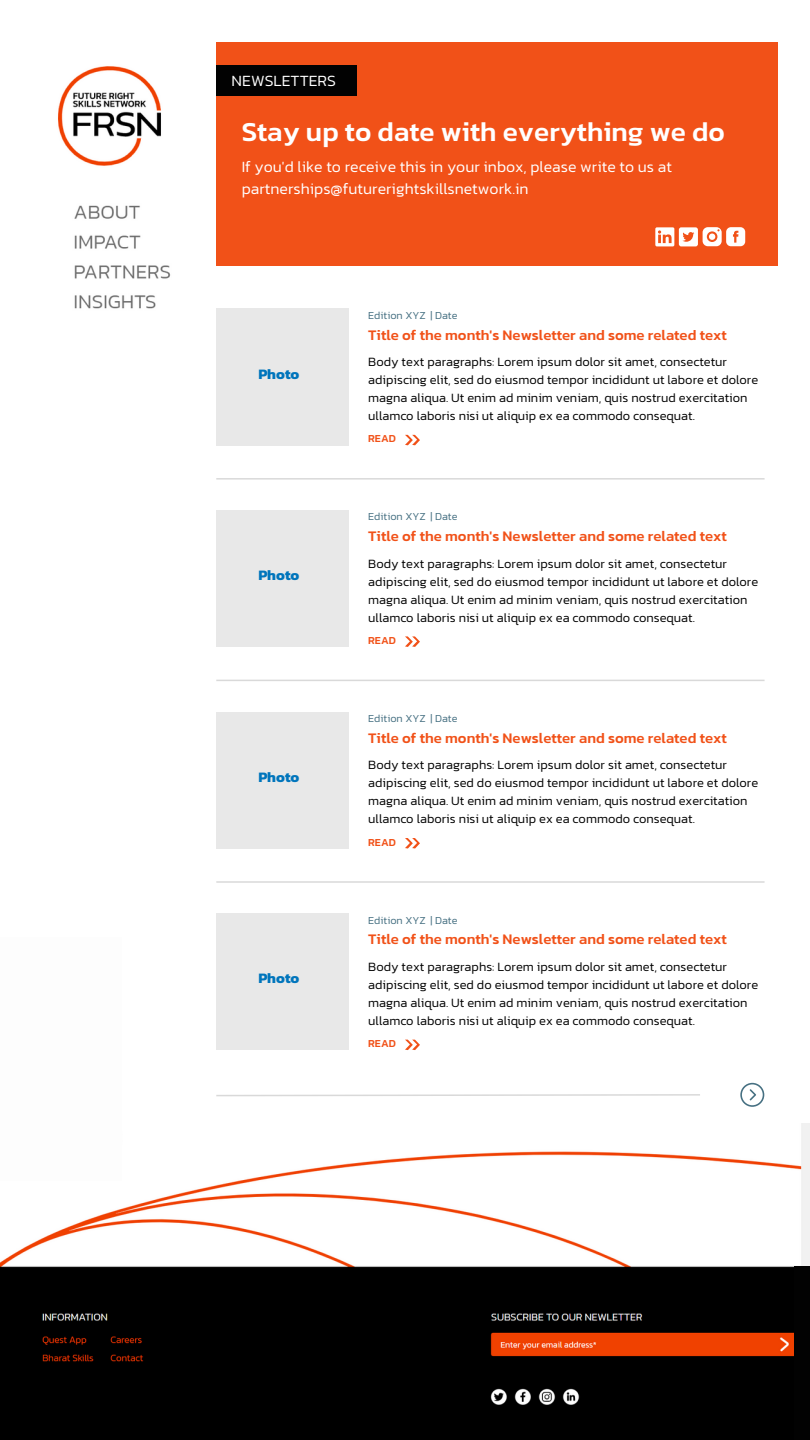
<style>
.page{position:relative;width:810px;height:1440px;background:#fff}
.page>*{position:absolute;margin:0;border:0;box-sizing:border-box;transform-origin:0 0}
.t1{font:500 27.9px "Kanit";color:#fff}
.t2{font:300 15.9px/21.8px "Kanit";color:#fff}
.t3{font:500 14.9px "Kanit";color:#f15118}
.t4{font:700 14.6px "Kanit";color:#0075bc}
.t5{font:300 12.9px/18px "Kanit";color:#020202}
.t6{font:300 10.9px "Kanit";color:#467082}
.t7{font:500 10.9px "Kanit";color:#f15118}
</style>
<div class="page">
<img style="left:0;top:1124px;width:810px;height:316px">
<img style="left:58px;top:66px;width:113px;height:243px">
<div style="left:0;top:937px;width:122px;height:243px;background:#fdfdfd"></div>
<div style="left:795px;top:1266px;width:15px;height:174px;background:#020202"></div>
<div style="left:216px;top:42px;width:562px;height:223px;background:#f15118"></div>
<div style="left:216px;top:65px;width:141px;height:31px;background:#020202"></div>
<svg style="left:655px;top:227px;width:19px;height:19px"></svg>
<div style="left:679px;top:227px;width:19px;height:19px;background:#fff;border-radius:2px"></div>
<svg style="left:682px;top:232px;width:12px;height:10px"></svg>
<svg style="left:703px;top:227px;width:42px;height:19px"></svg>
<div style="left:216px;top:309px;width:132px;height:136px;background:#e8e8e8"></div>
<div style="left:216px;top:510px;width:132px;height:137px;background:#e8e8e8"></div>
<hr style="left:216px;top:478px;width:549px;height:2px;background:#d9d9d9">
<div style="left:216px;top:712px;width:132px;height:136px;background:#e8e8e8"></div>
<hr style="left:216px;top:680px;width:549px;height:1px;background:#d9d9d9">
<div style="left:216px;top:913px;width:132px;height:137px;background:#e8e8e8"></div>
<hr style="left:216px;top:881px;width:549px;height:2px;background:#d9d9d9">
<svg style="left:740px;top:1083px;width:24px;height:24px"></svg>
<svg style="left:216px;top:1094px;width:484px;height:3px"></svg>
<svg style="left:405px;top:838px;width:15px;height:11px"></svg>
<svg style="left:405px;top:1040px;width:15px;height:10px"></svg>
<svg style="left:405px;top:636px;width:15px;height:11px"></svg>
<svg style="left:405px;top:435px;width:15px;height:10px"></svg>
<p class="t2" style="left:232px;top:69px;width:106px">NEWSLETTERS</p>
<p class="t1" style="left:242px;top:111px;width:485px">Stay up to date with everything we do</p>
<p class="t2" style="left:242px;top:156px;width:432px">If you'd like to receive this in your inbox, please write to us at partnerships@futurerightskillsnetwork.in</p>
<p class="t4" style="left:258px;top:362px;width:43px">Photo</p>
<p class="t4" style="left:258px;top:564px;width:43px">Photo</p>
<p class="t4" style="left:258px;top:766px;width:43px">Photo</p>
<p class="t4" style="left:258px;top:967px;width:43px">Photo</p>
<p class="t6" style="left:368px;top:307px;width:91px">Edition XYZ | Date</p>
<p class="t3" style="left:368px;top:323px;width:360px">Title of the month's Newsletter and some related text</p>
<p class="t5" style="left:368px;top:352px;width:391px">Body text paragraphs: Lorem ipsum dolor sit amet, consectetur adipiscing elit, sed do eiusmod tempor incididunt ut labore et dolore magna aliqua. Ut enim ad minim veniam, quis nostrud exercitation ullamco laboris nisi ut aliquip ex ea commodo consequat.</p>
<p class="t7" style="left:368px;top:430px;width:29px">READ</p>
<p class="t6" style="left:368px;top:508px;width:91px">Edition XYZ | Date</p>
<p class="t3" style="left:368px;top:525px;width:360px">Title of the month's Newsletter and some related text</p>
<p class="t5" style="left:368px;top:554px;width:391px">Body text paragraphs: Lorem ipsum dolor sit amet, consectetur adipiscing elit, sed do eiusmod tempor incididunt ut labore et dolore magna aliqua. Ut enim ad minim veniam, quis nostrud exercitation ullamco laboris nisi ut aliquip ex ea commodo consequat.</p>
<p class="t7" style="left:368px;top:632px;width:29px">READ</p>
<p class="t6" style="left:368px;top:710px;width:91px">Edition XYZ | Date</p>
<p class="t3" style="left:368px;top:726px;width:360px">Title of the month's Newsletter and some related text</p>
<p class="t5" style="left:368px;top:756px;width:391px">Body text paragraphs: Lorem ipsum dolor sit amet, consectetur adipiscing elit, sed do eiusmod tempor incididunt ut labore et dolore magna aliqua. Ut enim ad minim veniam, quis nostrud exercitation ullamco laboris nisi ut aliquip ex ea commodo consequat.</p>
<p class="t7" style="left:368px;top:834px;width:29px">READ</p>
<p class="t6" style="left:368px;top:912px;width:91px">Edition XYZ | Date</p>
<p class="t3" style="left:368px;top:928px;width:360px">Title of the month's Newsletter and some related text</p>
<p class="t5" style="left:368px;top:957px;width:391px">Body text paragraphs: Lorem ipsum dolor sit amet, consectetur adipiscing elit, sed do eiusmod tempor incididunt ut labore et dolore magna aliqua. Ut enim ad minim veniam, quis nostrud exercitation ullamco laboris nisi ut aliquip ex ea commodo consequat.</p>
<p class="t7" style="left:368px;top:1035px;width:29px">READ</p>
</div>
